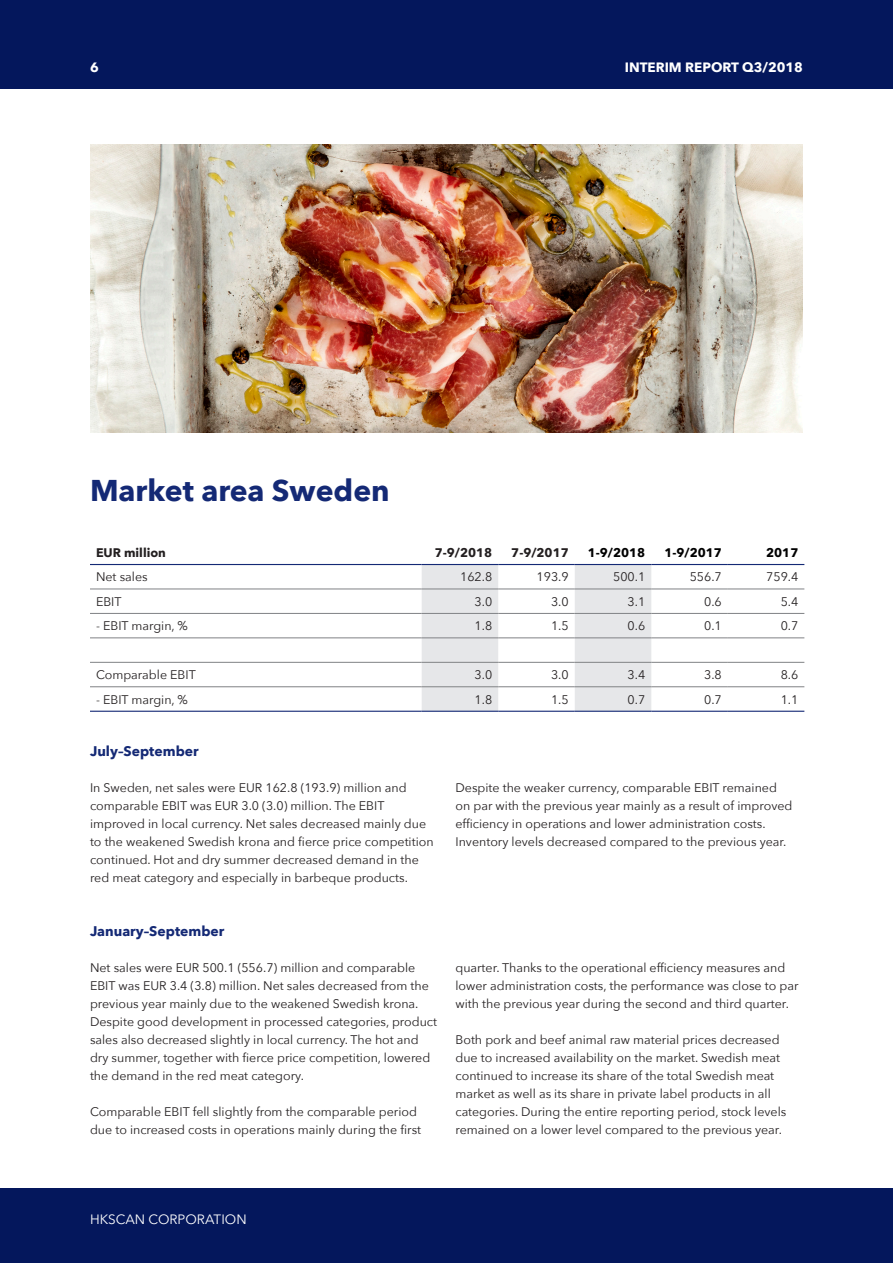
<style>
.page{position:relative;width:893px;height:1263px;background:#fff}
.page>*{position:absolute;margin:0;border:0;box-sizing:border-box;transform-origin:0 0}
.otsikko_20{font:700 30px "Avenir Next";color:#142975}
.otsikko_9{font:700 13.95px "Avenir Next";color:#142975}
.t1{font:700 13.5px "Avenir Next";color:#fff}
.t2{font:13.5px "Avenir Next";color:#fff}
.leipis{font:12.45px/18px "Avenir Next";color:#231f20}
.leipis_taulukko_oik{font:12.45px "Avenir Next";color:#231f20}
.leipis_taulukko{font:12.45px "Avenir Next";color:#231f20}
.leipis_taulukko_oik-2{font:700 12.45px "Avenir Next";color:#000}
.leipis_taulukko_oik-3{font:700 12.45px "Avenir Next";color:#231f20}
.leipis_taulukko-2{font:700 12.45px "Avenir Next";color:#231f20}
</style>
<div class="page">
<div style="left:0;top:0;width:893px;height:89px;background:#04175c"></div>
<div style="left:0;top:1188px;width:893px;height:75px;background:#04175c"></div>
<svg style="left:422px;top:565px;width:229px;height:146px"></svg>
<hr style="left:90px;top:589px;width:332px;height:1px;background:#808285">
<hr style="left:422px;top:589px;width:76px;height:1px;background:#808285">
<hr style="left:498px;top:589px;width:77px;height:1px;background:#808285">
<hr style="left:575px;top:589px;width:76px;height:1px;background:#808285">
<hr style="left:651px;top:589px;width:77px;height:1px;background:#808285">
<hr style="left:728px;top:589px;width:76px;height:1px;background:#808285">
<hr style="left:90px;top:613px;width:332px;height:1px;background:#808285">
<hr style="left:422px;top:613px;width:76px;height:1px;background:#808285">
<hr style="left:498px;top:613px;width:77px;height:1px;background:#808285">
<hr style="left:575px;top:613px;width:76px;height:1px;background:#808285">
<hr style="left:651px;top:613px;width:77px;height:1px;background:#808285">
<hr style="left:728px;top:613px;width:76px;height:1px;background:#808285">
<hr style="left:90px;top:638px;width:332px;height:1px;background:#808285">
<hr style="left:422px;top:638px;width:76px;height:1px;background:#808285">
<hr style="left:498px;top:638px;width:77px;height:1px;background:#808285">
<hr style="left:575px;top:638px;width:76px;height:1px;background:#808285">
<hr style="left:651px;top:638px;width:77px;height:1px;background:#808285">
<hr style="left:728px;top:638px;width:76px;height:1px;background:#808285">
<hr style="left:90px;top:662px;width:332px;height:1px;background:#808285">
<hr style="left:422px;top:662px;width:76px;height:1px;background:#808285">
<hr style="left:498px;top:662px;width:77px;height:1px;background:#808285">
<hr style="left:575px;top:662px;width:76px;height:1px;background:#808285">
<hr style="left:651px;top:662px;width:77px;height:1px;background:#808285">
<hr style="left:728px;top:662px;width:76px;height:1px;background:#808285">
<hr style="left:90px;top:686px;width:332px;height:1px;background:#808285">
<hr style="left:422px;top:686px;width:76px;height:1px;background:#808285">
<hr style="left:498px;top:686px;width:77px;height:1px;background:#808285">
<hr style="left:575px;top:686px;width:76px;height:1px;background:#808285">
<hr style="left:651px;top:686px;width:77px;height:1px;background:#808285">
<hr style="left:728px;top:686px;width:76px;height:1px;background:#808285">
<hr style="left:90px;top:564px;width:332px;height:1px;background:#142975">
<hr style="left:422px;top:564px;width:76px;height:1px;background:#142975">
<hr style="left:498px;top:564px;width:77px;height:1px;background:#142975">
<hr style="left:575px;top:564px;width:76px;height:1px;background:#142975">
<hr style="left:651px;top:564px;width:77px;height:1px;background:#142975">
<hr style="left:728px;top:564px;width:76px;height:1px;background:#142975">
<hr style="left:90px;top:711px;width:332px;height:1px;background:#142975">
<hr style="left:422px;top:711px;width:76px;height:1px;background:#142975">
<hr style="left:498px;top:711px;width:77px;height:1px;background:#142975">
<hr style="left:575px;top:711px;width:76px;height:1px;background:#142975">
<hr style="left:651px;top:711px;width:77px;height:1px;background:#142975">
<hr style="left:728px;top:711px;width:76px;height:1px;background:#142975">
<img style="left:90px;top:144px;width:713px;height:288px">
<p class="t1" style="left:90px;top:56px;width:10px">6</p>
<p class="t1" style="left:625px;top:56px;width:180px">INTERIM REPORT Q3/2018</p>
<p class="otsikko_20" style="left:90px;top:465px;width:301px">Market area Sweden</p>
<p class="leipis_taulukko-2" style="left:96px;top:542px;width:71px">EUR million</p>
<p class="leipis_taulukko_oik-3" style="left:435px;top:542px;width:59px">7-9/2018</p>
<p class="leipis_taulukko_oik-3" style="left:511px;top:542px;width:59px">7-9/2017</p>
<p class="leipis_taulukko_oik-2" style="left:588px;top:542px;width:59px">1-9/2018</p>
<p class="leipis_taulukko_oik-2" style="left:664px;top:542px;width:59px">1-9/2017</p>
<p class="leipis_taulukko_oik-2" style="left:766px;top:542px;width:34px">2017</p>
<p class="leipis_taulukko" style="left:96px;top:567px;width:53px">Net sales</p>
<p class="leipis_taulukko_oik" style="left:460px;top:567px;width:34px">162.8</p>
<p class="leipis_taulukko_oik" style="left:537px;top:567px;width:34px">193.9</p>
<p class="leipis_taulukko_oik" style="left:613px;top:567px;width:34px">500.1</p>
<p class="leipis_taulukko_oik" style="left:690px;top:567px;width:34px">556.7</p>
<p class="leipis_taulukko_oik" style="left:766px;top:567px;width:34px">759.4</p>
<p class="leipis_taulukko" style="left:96px;top:591px;width:27px">EBIT</p>
<p class="leipis_taulukko_oik" style="left:475px;top:591px;width:19px">3.0</p>
<p class="leipis_taulukko_oik" style="left:551px;top:591px;width:19px">3.0</p>
<p class="leipis_taulukko_oik" style="left:628px;top:591px;width:19px">3.1</p>
<p class="leipis_taulukko_oik" style="left:704px;top:591px;width:19px">0.6</p>
<p class="leipis_taulukko_oik" style="left:781px;top:591px;width:19px">5.4</p>
<p class="leipis_taulukko" style="left:96px;top:615px;width:93px">- EBIT margin, %</p>
<p class="leipis_taulukko_oik" style="left:475px;top:615px;width:19px">1.8</p>
<p class="leipis_taulukko_oik" style="left:551px;top:615px;width:19px">1.5</p>
<p class="leipis_taulukko_oik" style="left:628px;top:615px;width:19px">0.6</p>
<p class="leipis_taulukko_oik" style="left:704px;top:615px;width:19px">0.1</p>
<p class="leipis_taulukko_oik" style="left:781px;top:615px;width:19px">0.7</p>
<p class="leipis_taulukko" style="left:96px;top:664px;width:101px">Comparable EBIT</p>
<p class="leipis_taulukko_oik" style="left:475px;top:664px;width:19px">3.0</p>
<p class="leipis_taulukko_oik" style="left:551px;top:664px;width:19px">3.0</p>
<p class="leipis_taulukko_oik" style="left:628px;top:664px;width:19px">3.4</p>
<p class="leipis_taulukko_oik" style="left:704px;top:664px;width:19px">3.8</p>
<p class="leipis_taulukko_oik" style="left:781px;top:664px;width:19px">8.6</p>
<p class="leipis_taulukko" style="left:96px;top:689px;width:93px">- EBIT margin, %</p>
<p class="leipis_taulukko_oik" style="left:475px;top:689px;width:19px">1.8</p>
<p class="leipis_taulukko_oik" style="left:551px;top:689px;width:19px">1.5</p>
<p class="leipis_taulukko_oik" style="left:628px;top:689px;width:19px">0.7</p>
<p class="leipis_taulukko_oik" style="left:704px;top:689px;width:19px">0.7</p>
<p class="leipis_taulukko_oik" style="left:781px;top:689px;width:19px">1.1</p>
<p class="otsikko_9" style="left:90px;top:739px;width:110px">July–September</p>
<p class="leipis" style="left:90px;top:778px;width:345px">In Sweden, net sales were EUR 162.8 (193.9) million and comparable EBIT was EUR 3.0 (3.0) million. The EBIT improved in local currency. Net sales decreased mainly due to the weakened Swedish krona and fierce price competition continued. Hot and dry summer decreased demand in the red meat category and especially in barbeque products.</p>
<p class="leipis" style="left:455px;top:778px;width:338px">Despite the weaker currency, comparable EBIT remained on par with the previous year mainly as a result of improved efficiency in operations and lower administration costs.<br>Inventory levels decreased compared to the previous year.</p>
<p class="otsikko_9" style="left:90px;top:919px;width:136px">January–September</p>
<p class="leipis" style="left:90px;top:958px;width:349px">Net sales were EUR 500.1 (556.7) million and comparable EBIT was EUR 3.4 (3.8) million. Net sales decreased from the previous year mainly due to the weakened Swedish krona.<br>Despite good development in processed categories, product sales also decreased slightly in local currency. The hot and dry summer, together with fierce price competition, lowered the demand in the red meat category.</p>
<p class="leipis" style="left:90px;top:1102px;width:333px">Comparable EBIT fell slightly from the comparable period due to increased costs in operations mainly during the first</p>
<p class="leipis" style="left:455px;top:958px;width:344px">quarter. Thanks to the operational efficiency measures and lower administration costs, the performance was close to par with the previous year during the second and third quarter.</p>
<p class="leipis" style="left:455px;top:1030px;width:332px">Both pork and beef animal raw material prices decreased due to increased availability on the market. Swedish meat continued to increase its share of the total Swedish meat market as well as its share in private label products in all categories. During the entire reporting period, stock levels remained on a lower level compared to the previous year.</p>
<p class="t2" style="left:90px;top:1208px;width:158px">HKSCAN CORPORATION</p>
</div>
